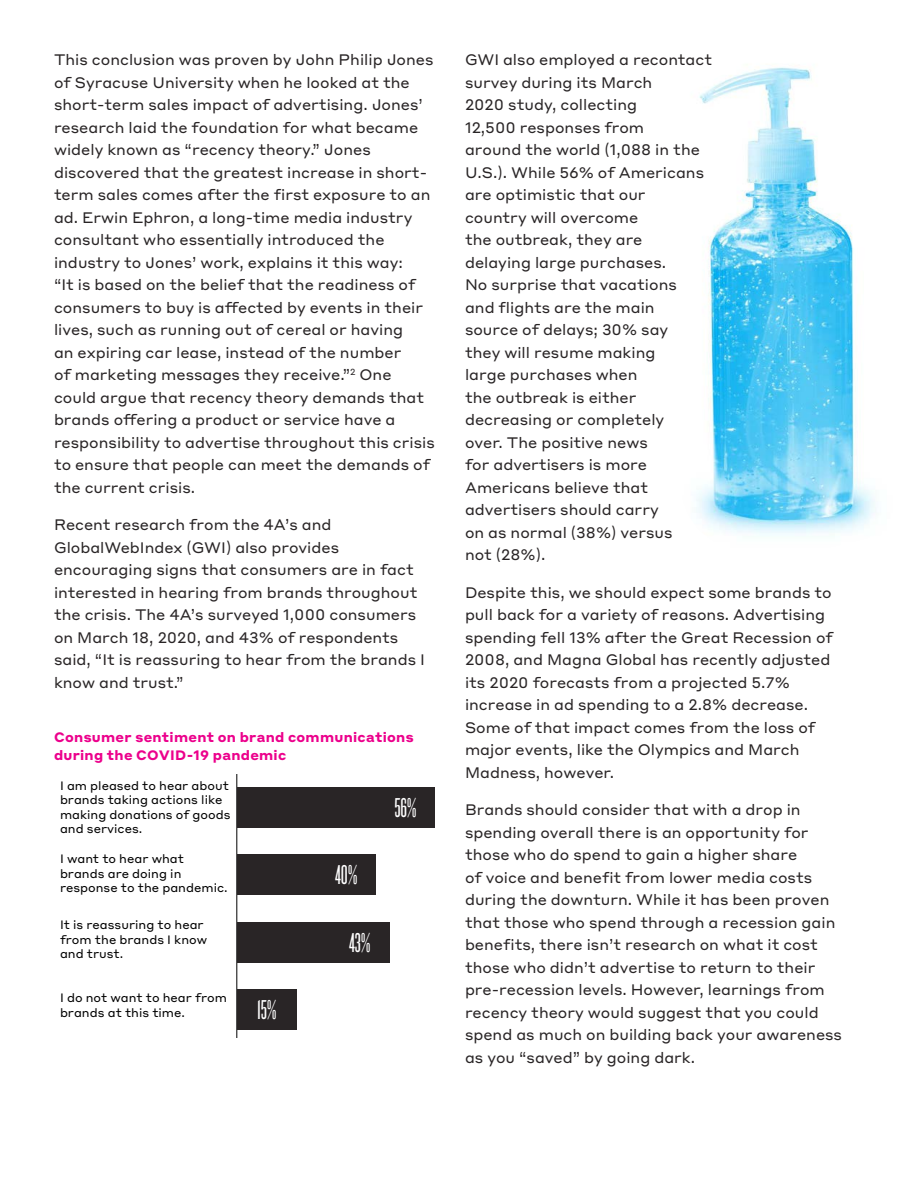
<style>
.page{position:relative;width:900px;height:1200px;background:#fff}
.page>*{position:absolute;margin:0;border:0;box-sizing:border-box;transform-origin:0 0}
.t1{font:28.35px "Knockout HTF26 Junior Flyweight";color:#fff}
.t2{font:15px/22.5px "Styrene A";color:#292526}
.t3{font:700 13.5px/18px "Styrene A";letter-spacing:.02em;color:#ec008c}
.t4{font:12px/14.4px "Styrene A";color:#000}
</style>
<div class="page">
<hr style="left:237px;top:774px;width:1px;height:66px;background:#000">
<hr style="left:237px;top:840px;width:1px;height:66px;background:#000">
<hr style="left:237px;top:906px;width:1px;height:66px;background:#000">
<hr style="left:237px;top:972px;width:1px;height:66px;background:#000">
<div style="left:237px;top:787px;width:198px;height:41px;background:#292526"></div>
<div style="left:237px;top:854px;width:139px;height:41px;background:#292526"></div>
<div style="left:237px;top:922px;width:153px;height:40px;background:#292526"></div>
<div style="left:237px;top:989px;width:59px;height:41px;background:#292526"></div>
<img style="left:696px;top:67px;width:180px;height:470px">
<p class="t2" style="left:54px;top:48px;width:382px">This conclusion was proven by John Philip Jones of Syracuse University when he looked at the short-term sales impact of advertising. Jones’ research laid the foundation for what became widely known as “recency theory.” Jones discovered that the greatest increase in short&shy;term sales comes after the first exposure to an ad. Erwin Ephron, a long-time media industry consultant who essentially introduced the industry to Jones’ work, explains it this way:<br>“It is based on the belief that the readiness of consumers to buy is affected by events in their lives, such as running out of cereal or having<br>an expiring car lease, instead of the number<br>of marketing messages they receive.”<sup>2</sup> One could argue that recency theory demands that brands offering a product or service have a responsibility to advertise throughout this crisis to ensure that people can meet the demands of the current crisis.</p>
<p class="t2" style="left:54px;top:513px;width:372px">Recent research from the 4A’s and GlobalWebIndex (GWI) also provides encouraging signs that consumers are in fact interested in hearing from brands throughout the crisis. The 4A’s surveyed 1,000 consumers on March 18, 2020, and 43% of respondents said, “It is reassuring to hear from the brands I know and trust.”</p>
<p class="t3" style="left:54px;top:727px;width:361px">Consumer sentiment on brand communications during the COVID-19 pandemic</p>
<p class="t4" style="left:60px;top:778px;width:172px">I am pleased to hear about brands taking actions like making donations of goods and services.</p>
<p class="t4" style="left:60px;top:851px;width:169px">I want to hear what brands are doing in response to the pandemic.</p>
<p class="t4" style="left:60px;top:917px;width:149px">It is reassuring to hear from the brands I know and trust.</p>
<p class="t4" style="left:60px;top:990px;width:169px">I do not want to hear from brands at this time.</p>
<h1 class="t1" style="left:394px;top:794px;width:23px">56%</h1>
<h1 class="t1" style="left:335px;top:861px;width:24px">40%</h1>
<h1 class="t1" style="left:349px;top:929px;width:23px">43%</h1>
<h1 class="t1" style="left:257px;top:996px;width:21px">15%</h1>
<p class="t2" style="left:465px;top:47px;width:249px">GWI also employed a recontact survey during its March<br>2020 study, collecting<br>12,500 responses from<br>around the world (1,088 in the<br>U.S.). While 56% of Americans are optimistic that our<br>country will overcome<br>the outbreak, they are delaying large purchases.<br>No surprise that vacations<br>and flights are the main<br>source of delays; 30% say<br>they will resume making<br>large purchases when<br>the outbreak is either decreasing or completely<br>over. The positive news<br>for advertisers is more<br>Americans believe that advertisers should carry<br>on as normal (38%) versus<br>not (28%).</p>
<p class="t2" style="left:465px;top:580px;width:370px">Despite this, we should expect some brands to pull back for a variety of reasons. Advertising spending fell 13% after the Great Recession of 2008, and Magna Global has recently adjusted its 2020 forecasts from a projected 5.7% increase in ad spending to a 2.8% decrease.<br>Some of that impact comes from the loss of major events, like the Olympics and March Madness, however.</p>
<p class="t2" style="left:465px;top:797px;width:379px">Brands should consider that with a drop in spending overall there is an opportunity for those who do spend to gain a higher share<br>of voice and benefit from lower media costs during the downturn. While it has been proven that those who spend through a recession gain benefits, there isn’t research on what it cost those who didn’t advertise to return to their pre-recession levels. However, learnings from recency theory would suggest that you could spend as much on building back your awareness as you “saved” by going dark.</p>
</div>
